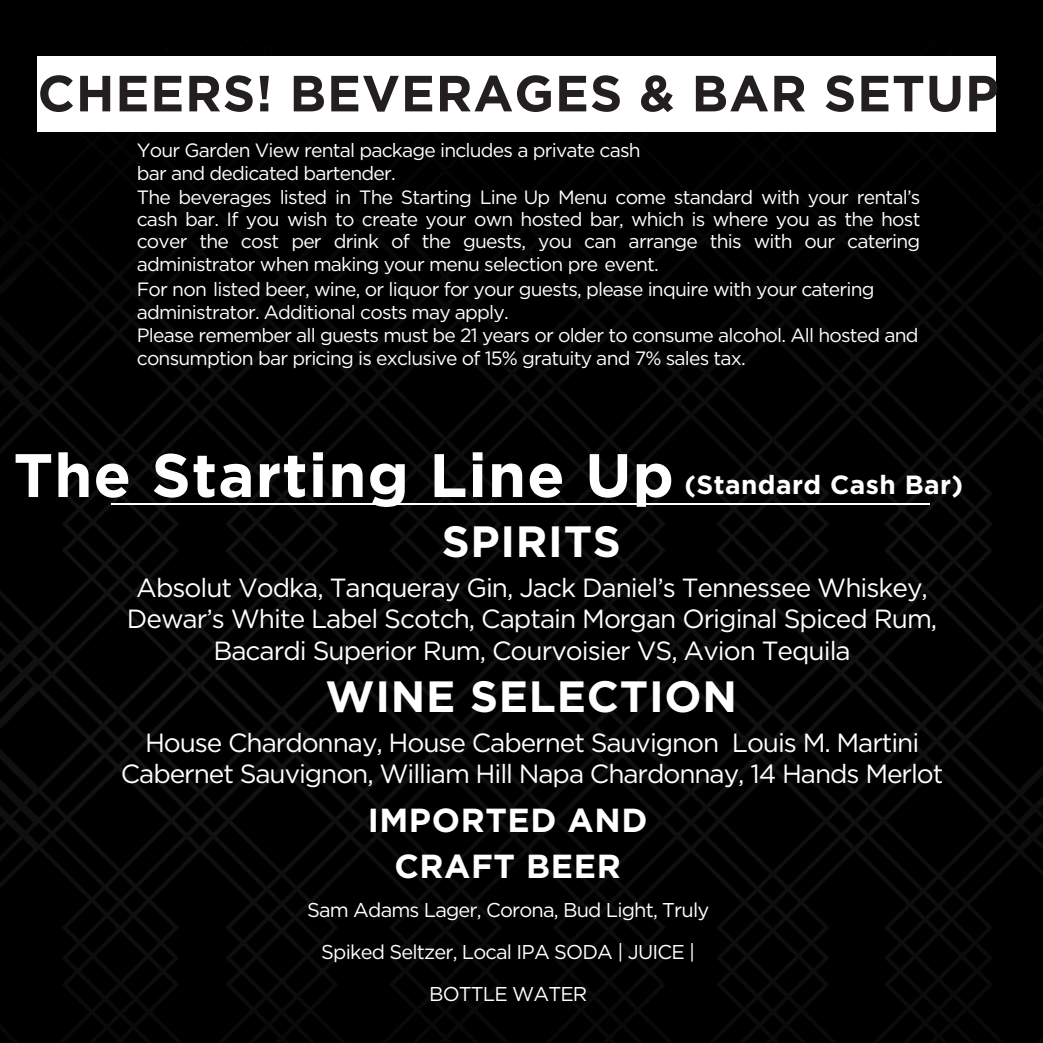
<style>
.page{position:relative;width:1043px;height:1043px;background:#fff}
.page>*{position:absolute;margin:0;border:0;box-sizing:border-box;transform-origin:0 0}
.t1{font:700 61.25px "Gotham";letter-spacing:.015em;color:#fff}
.t2{font:700 50.75px "Gotham";letter-spacing:.015em;color:#231f20}
.t3{font:700 43.75px "Gotham";letter-spacing:.015em;color:#fff}
.t4{font:700 33.25px/46px "Gotham";letter-spacing:.015em;color:#fff;text-align:center}
.t5{font:26.25px/31.5px "Gotham";letter-spacing:-.04em;color:#fff;text-align:center}
.t6{font:700 26.25px "Gotham";letter-spacing:.015em;color:#fff}
.t7{font:19.95px "Gotham";letter-spacing:-.04em;color:#fff}
.t8{font:19.25px/22.6px "Gotham";letter-spacing:-.04em;color:#fff}
</style>
<div class="page">
<img style="left:0;top:0;width:1042px;height:1042px">
<hr style="left:111px;top:502px;width:817px;height:2px;background:#fff">
<div style="left:38px;top:57px;width:957px;height:75px;background:#fff"></div>
<h1 class="t2" style="left:38px;top:63px;width:962px">CHEERS! BEVERAGES &amp; BAR SETUP</h1>
<p class="t8" style="left:137px;top:139px;width:785px">Your Garden View rental package includes a private cash<br>bar and dedicated bartender.<br>The beverages listed in The Starting Line Up Menu come standard with your rental’s cash bar. If you wish to create your own hosted bar, which is where you as the host cover the cost per drink of the guests, you can arrange this with our catering administrator when making your menu selection pre event.</p>
<p class="t8" style="left:137px;top:278px;width:783px">For non listed beer, wine, or liquor for your guests, please inquire with your catering administrator. Additional costs may apply.<br>Please remember all guests must be 21 years or older to consume alcohol. All hosted and consumption bar pricing is exclusive of 15% gratuity and 7% sales tax.</p>
<p class="t1" style="left:14px;top:438px;width:661px">The Starting Line Up</p>
<p class="t6" style="left:684px;top:468px;width:280px">(Standard Cash Bar)</p>
<p class="t3" style="left:441px;top:515px;width:181px">SPIRITS</p>
<p class="t5" style="left:127px;top:571px;width:811px">Absolut Vodka, Tanqueray Gin, Jack Daniel’s Tennessee Whiskey,<br>Dewar’s White Label Scotch, Captain Morgan Original Spiced Rum,<br>Bacardi Superior Rum, Courvoisier VS, Avion Tequila</p>
<h1 class="t3" style="left:325px;top:670px;width:413px">WINE SELECTION</h1>
<p class="t5" style="left:121px;top:726px;width:823px">House Chardonnay, House Cabernet Sauvignon Louis M. Martini<br>Cabernet Sauvignon, William Hill Napa Chardonnay, 14 Hands Merlot</p>
<h2 class="t4" style="left:367px;top:796px;width:281px">IMPORTED AND<br>CRAFT BEER</h2>
<p class="t7" style="left:307px;top:897px;width:403px">Sam Adams Lager, Corona, Bud Light, Truly</p>
<p class="t7" style="left:321px;top:939px;width:375px">Spiked Seltzer, Local IPA SODA | JUICE |</p>
<p class="t7" style="left:429px;top:981px;width:160px">BOTTLE WATER</p>
</div>
